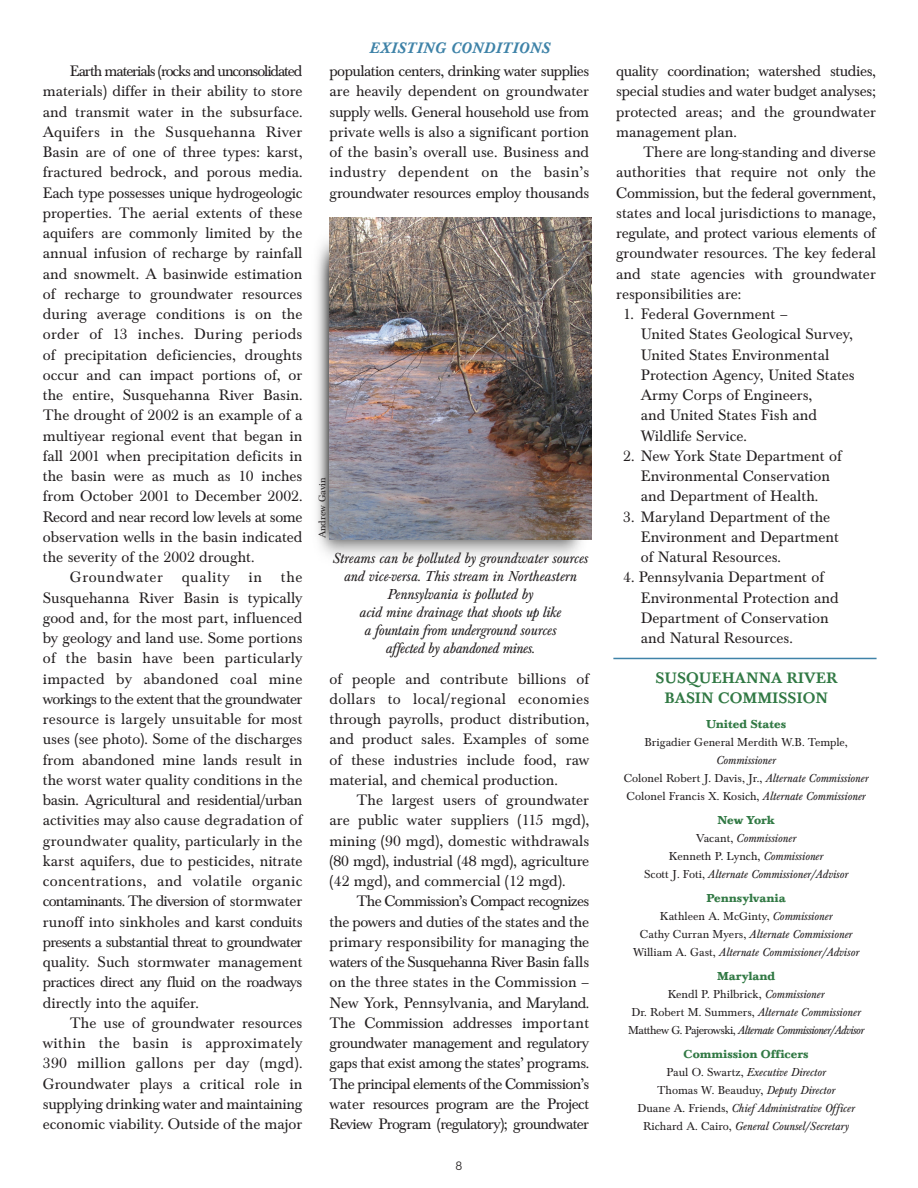
<style>
.page{position:relative;width:918px;height:1188px;background:#fff}
.page>*{position:absolute;margin:0;border:0;box-sizing:border-box;transform-origin:0 0}
.t1{font:15.75px/20.2px "Baskerville T";color:#231f20;text-align:justify}
.t2{font:500 15.75px/20.2px "Baskerville T";color:#317944;text-align:center}
.t3{font:italic 500 15.75px "Baskerville T";letter-spacing:.025em;color:#3f83a8}
.t4{font:italic 15px/18px "Baskerville T";color:#231f20;text-align:center}
.t5{font:12.75px "Nimbus San D Ligh";color:#231f20}
.t6{font:italic 12px/18px "Baskerville T";color:#231f20;text-align:center}
.t7{font:italic 12px/18px "Baskerville T";letter-spacing:-.04em;color:#231f20;text-align:center}
.t8{font:12px "Baskerville T";color:#231f20}
.t9{font:700 12px "Baskerville T";color:#317944}
.t10{font:10.05px "Baskerville T";letter-spacing:-.005em;color:#231f20}
.s1{font-style:normal}
.s2{font-weight:700;font-style:normal;color:#317944}
</style>
<div class="page">
<img style="left:317px;top:217px;width:275px;height:340px">
<hr style="left:613px;top:658px;width:264px;height:1px;background:#3f83a8">
<img style="left:329px;top:218px;width:262px;height:322px">
<p class="t1" style="left:43px;top:63px;width:261px;text-indent:27px">Earth materials (rocks and unconsolidated materials) differ in their ability to store and transmit water in the subsurface.<br>Aquifers in the Susquehanna River Basin are of one of three types: karst, fractured bedrock, and porous media.<br>Each type possesses unique hydrogeologic properties. The aerial extents of these aquifers are commonly limited by the annual infusion of recharge by rainfall and snowmelt. A basinwide estimation of recharge to groundwater resources during average conditions is on the order of 13 inches. During periods of precipitation deficiencies, droughts occur and can impact portions of, or the entire, Susquehanna River Basin.<br>The drought of 2002 is an example of a multiyear regional event that began in fall 2001 when precipitation deficits in the basin were as much as 10 inches from October 2001 to December 2002.<br>Record and near record low levels at some observation wells in the basin indicated the severity of the 2002 drought.</p>
<p class="t1" style="left:43px;top:569px;width:261px;text-indent:27px">Groundwater quality in the Susquehanna River Basin is typically good and, for the most part, influenced by geology and land use. Some portions of the basin have been particularly impacted by abandoned coal mine workings to the extent that the groundwater resource is largely unsuitable for most uses (see photo). Some of the discharges from abandoned mine lands result in the worst water quality conditions in the basin. Agricultural and residential/urban activities may also cause degradation of groundwater quality, particularly in the karst aquifers, due to pesticides, nitrate concentrations, and volatile organic contaminants. The diversion of stormwater runoff into sinkholes and karst conduits presents a substantial threat to groundwater quality. Such stormwater management practices direct any fluid on the roadways directly into the aquifer.</p>
<p class="t1" style="left:43px;top:1014px;width:261px;text-indent:27px">The use of groundwater resources within the basin is approximately 390 million gallons per day (mgd).<br>Groundwater plays a critical role in supplying drinking water and maintaining economic viability. Outside of the major</p>
<p class="t3" style="left:370px;top:42px;width:182px">EXISTING CONDITIONS</p>
<p class="t1" style="left:330px;top:63px;width:261px">population centers, drinking water supplies are heavily dependent on groundwater supply wells. General household use from private wells is also a significant portion of the basin’s overall use. Business and industry dependent on the basin’s groundwater resources employ thousands</p>
<p class="t10" style="left:319px;top:538px;width:62px;rotate:-90deg">Andrew Gavin</p>
<p class="t4" style="left:333px;top:551px;width:257px">Streams can be polluted by groundwater sources and vice-versa. This stream in Northeastern Pennsylvania is polluted by<br>acid mine drainage that shoots up like<br>a fountain from underground sources<br>affected by abandoned mines.</p>
<p class="t1" style="left:330px;top:670px;width:261px">of people and contribute billions of dollars to local/regional economies through payrolls, product distribution, and product sales. Examples of some of these industries include food, raw material, and chemical production.</p>
<p class="t1" style="left:330px;top:792px;width:261px;text-indent:27px">The largest users of groundwater are public water suppliers (115 mgd), mining (90 mgd), domestic withdrawals (80 mgd), industrial (48 mgd), agriculture (42 mgd), and commercial (12 mgd).</p>
<p class="t1" style="left:330px;top:893px;width:261px;text-indent:27px">The Commission’s Compact recognizes the powers and duties of the states and the primary responsibility for managing the waters of the Susquehanna River Basin falls on the three states in the Commission – New York, Pennsylvania, and Maryland.<br>The Commission addresses important groundwater management and regulatory gaps that exist among the states’ programs.<br>The principal elements of the Commission’s water resources program are the Project Review Program (regulatory); groundwater</p>
<p class="t5" style="left:456px;top:1162px;width:8px">8</p>
<p class="t1" style="left:616px;top:63px;width:261px">quality coordination; watershed studies, special studies and water budget analyses; protected areas; and the groundwater management plan.</p>
<p class="t1" style="left:616px;top:144px;width:261px;text-indent:27px">There are long-standing and diverse authorities that require not only the Commission, but the federal government, states and local jurisdictions to manage, regulate, and protect various elements of groundwater resources. The key federal and state agencies with groundwater responsibilities are:</p>
<p class="t1" style="left:641px;top:306px;width:215px;text-align:left;text-indent:-18px">1. Federal Government –<br>United States Geological Survey,<br>United States Environmental<br>Protection Agency, United States<br>Army Corps of Engineers,<br>and United States Fish and<br>Wildlife Service.</p>
<p class="t1" style="left:623px;top:447px;width:220px;text-align:center">2. New York State Department of<br>Environmental Conservation<br>and Department of Health.</p>
<p class="t1" style="left:641px;top:508px;width:200px;text-align:left;text-indent:-18px">3. Maryland Department of the<br>Environment and Department of Natural Resources.</p>
<p class="t1" style="left:641px;top:569px;width:199px;text-align:left;text-indent:-18px">4. Pennsylvania Department of<br>Environmental Protection and<br>Department of Conservation and Natural Resources.</p>
<p class="t2" style="left:656px;top:669px;width:183px">SUSQUEHANNA RIVER<br>BASIN COMMISSION</p>
<p class="t9" style="left:706px;top:719px;width:82px">United States</p>
<p class="t8" style="left:644px;top:737px;width:205px">Brigadier General Merdith W.B. Temple,</p>
<p class="t6" style="left:624px;top:752px;width:246px">Commissioner<br><span class="s1">Colonel Robert J. Davis, Jr.,</span> Alternate Commissioner<br><span class="s1">Colonel Francis X. Kosich,</span> Alternate Commissioner</p>
<p class="t6" style="left:644px;top:812px;width:206px"><span class="s2">New York<br></span><span class="s1">Vacant,</span> Commissioner<br><span class="s1">Kenneth P. Lynch,</span> Commissioner<br><span class="s1">Scott J. Foti,</span> Alternate Commissioner/Advisor</p>
<p class="t6" style="left:633px;top:890px;width:228px"><span class="s2">Pennsylvania<br></span><span class="s1">Kathleen A. McGinty,</span> Commissioner<br><span class="s1">Cathy Curran Myers,</span> Alternate Commissioner <span class="s1">William A. Gast,</span> Alternate Commissioner/Advisor</p>
<p class="t7" style="left:628px;top:968px;width:238px"><span class="s2">Maryland<br></span><span class="s1">Kendl P. Philbrick,</span> Commissioner<br><span class="s1">Dr. Robert M. Summers,</span> Alternate Commissioner <span class="s1">Matthew G. Pajerowski,</span> Alternate Commissioner/Advisor</p>
<p class="t6" style="left:637px;top:1046px;width:219px"><span class="s2">Commission Officers<br></span><span class="s1">Paul O. Swartz,</span> Executive Director<br><span class="s1">Thomas W. Beauduy,</span> Deputy Director<br><span class="s1">Duane A. Friends,</span> Chief Administrative Officer <span class="s1">Richard A. Cairo,</span> General Counsel/Secretary</p>
</div>
